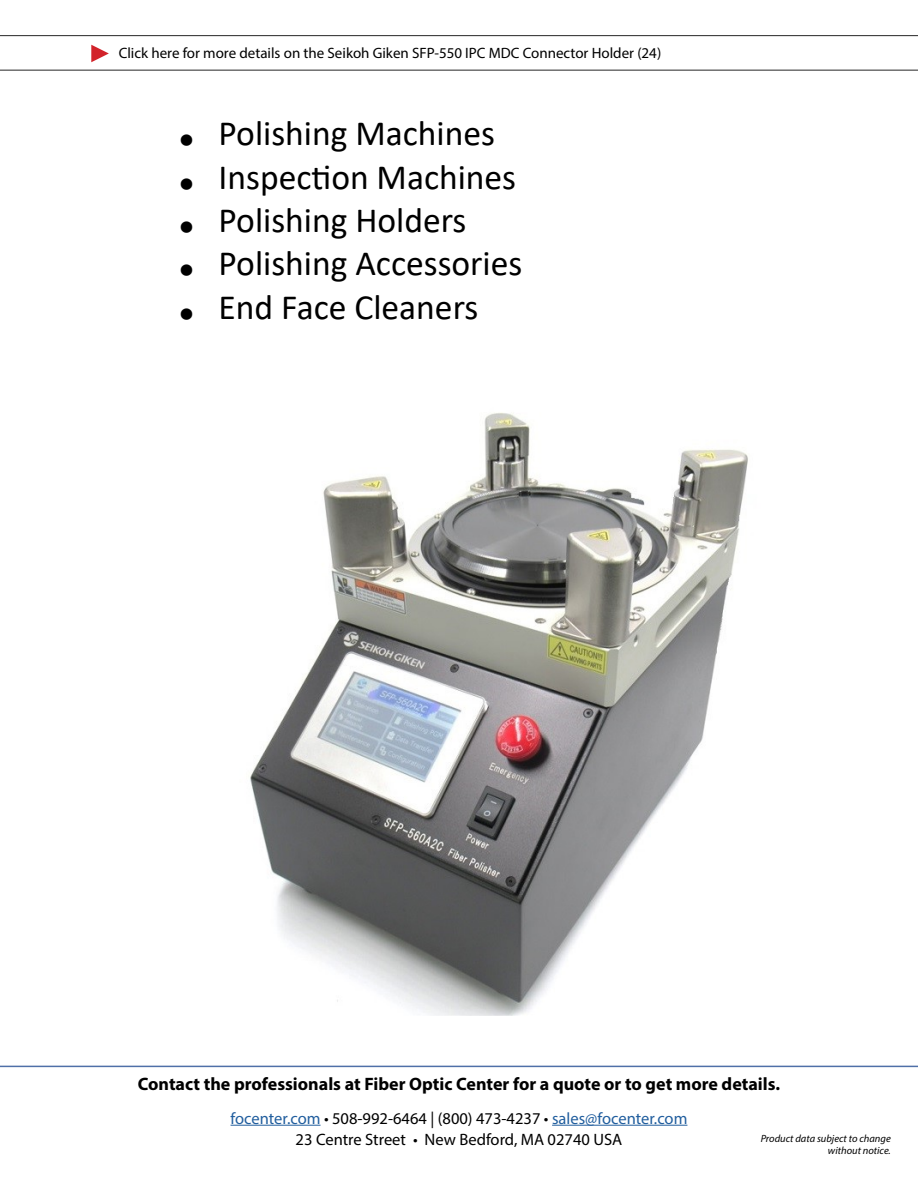
<style>
.page{position:relative;width:918px;height:1188px;background:#fff}
.page>*{position:absolute;margin:0;border:0;box-sizing:border-box;transform-origin:0 0}
.t1{font:35.55px "Calibri";color:#000}
.t2{font:700 18px "Myriad Pro";color:#000}
.t3{font:16.5px "Myriad Pro";color:#215e9e}
.t4{font:16.5px "Myriad Pro";color:#000}
.t5{font:15px "Myriad Pro";color:#000}
.t6{font:italic 10.5px/12.6px "Myriad Pro";color:#000;text-align:right}
.s1{font-family:"MS Mincho";font-size:13.65px}
.s2{color:#000}
</style>
<div class="page">
<hr style="left:231px;top:1125px;width:90px;height:1px;background:#215e9e">
<hr style="left:552px;top:1125px;width:135px;height:1px;background:#215e9e">
<hr style="left:0;top:1066px;width:918px;height:1px;background:#4f70a8">
<hr style="left:0;top:70px;width:918px;height:1px;background:#262626">
<svg style="left:91px;top:45px;width:18px;height:17px"></svg>
<hr style="left:0;top:35px;width:918px;height:1px;background:#262626">
<img style="left:250px;top:412px;width:498px;height:604px">
<p class="t5" style="left:119px;top:44px;width:544px">Click here for more details on the Seikoh Giken SFP-550 IPC MDC Connector Holder (24)</p>
<p class="t1" style="left:180px;top:109px;width:317px"><span class="s1">●</span> Polishing Machines</p>
<p class="t1" style="left:180px;top:152px;width:338px"><span class="s1">●</span> Inspection Machines</p>
<p class="t1" style="left:180px;top:195px;width:288px"><span class="s1">●</span> Polishing Holders</p>
<p class="t1" style="left:180px;top:239px;width:344px"><span class="s1">●</span> Polishing Accessories</p>
<p class="t1" style="left:180px;top:282px;width:300px"><span class="s1">●</span> End Face Cleaners</p>
<p class="t2" style="left:138px;top:1072px;width:644px">Contact the professionals at Fiber Optic Center for a quote or to get more details.</p>
<p class="t3" style="left:231px;top:1108px;width:458px">focenter.com <span class="s2">• 508-992-6464 | (800) 473-4237 •</span> sales@focenter.com</p>
<p class="t4" style="left:296px;top:1129px;width:328px">23 Centre Street • New Bedford, MA 02740 USA</p>
<p class="t6" style="left:761px;top:1132px;width:132px">Product data subject to change without notice.</p>
</div>
